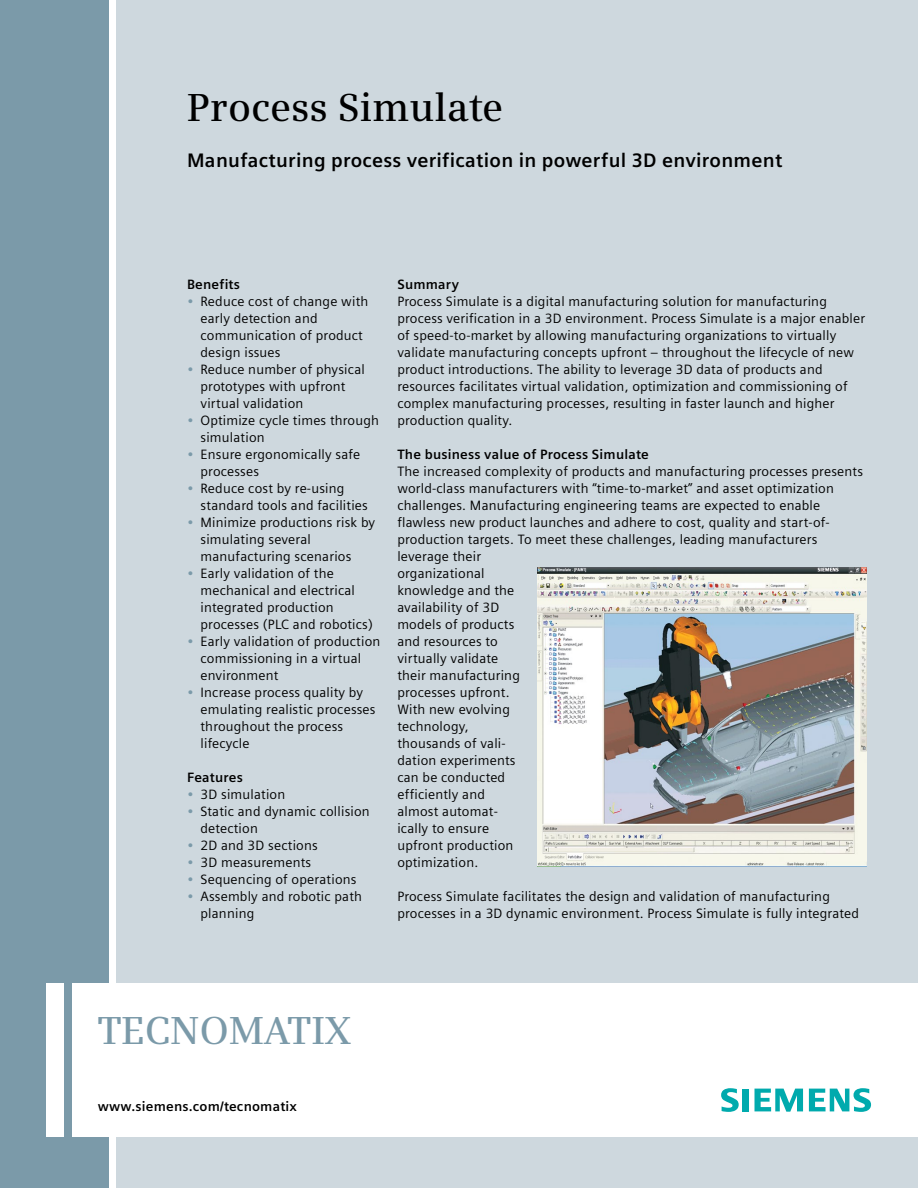
<style>
.page{position:relative;width:918px;height:1188px;background:#fff}
.page>*{position:absolute;margin:0;border:0;box-sizing:border-box;transform-origin:0 0}
.Cover_Headline__26pt{font:600 39px "Siemens Serif";color:#000}
.PRODUCT_NAME{font:600 39px "Siemens Serif";letter-spacing:.005em;color:#7b9aa9}
.Cover_Subhead__13pt{font:700 19.5px "Siemens Sans";letter-spacing:.015em;color:#000}
.Body__Copy__9pt_0_15{font:13.5px/17px "Siemens Sans";letter-spacing:.015em;color:#000}
.BULLETS_Body_Copy_9p{font:13.5px/17px "Siemens Sans";letter-spacing:.015em;color:#000}
.Body_Subhead___9pt_0{font:700 13.5px "Siemens Sans";letter-spacing:.015em;color:#000}
.s1{color:#7b9aa9}
</style>
<div class="page">
<div style="left:117px;top:0;width:801px;height:1188px;background:#ced8de"></div>
<div style="left:0;top:0;width:108px;height:1188px;background:#7b9aa9"></div>
<div style="left:47px;top:983px;width:17px;height:153px;background:#fff"></div>
<div style="left:72px;top:983px;width:846px;height:153px;background:#fff"></div>
<svg style="left:721px;top:1088px;width:18px;height:24px"></svg>
<div style="left:742px;top:1089px;width:7px;height:22px;background:#00aaad"></div>
<svg style="left:755px;top:1089px;width:48px;height:23px"></svg>
<svg style="left:809px;top:1088px;width:62px;height:24px"></svg>
<img style="left:538px;top:567px;width:328px;height:299px">
<p class="Cover_Headline__26pt" style="left:187px;top:84px;width:318px">Process Simulate</p>
<p class="Cover_Subhead__13pt" style="left:187px;top:149px;width:597px">Manufacturing process verification in powerful 3D environment</p>
<p class="Body_Subhead___9pt_0" style="left:187px;top:277px;width:55px">Benefits</p>
<p class="BULLETS_Body_Copy_9p" style="left:201px;top:293px;width:169px;text-indent:-14px"><span class="s1">•</span> Reduce cost of change with early detection and communication of product design issues</p>
<p class="BULLETS_Body_Copy_9p" style="left:201px;top:361px;width:166px;text-indent:-14px"><span class="s1">•</span> Reduce number of physical prototypes with upfront virtual validation</p>
<p class="BULLETS_Body_Copy_9p" style="left:201px;top:412px;width:180px;text-indent:-14px"><span class="s1">•</span> Optimize cycle times through simulation</p>
<p class="BULLETS_Body_Copy_9p" style="left:201px;top:446px;width:161px;text-indent:-14px"><span class="s1">•</span> Ensure ergonomically safe processes</p>
<p class="BULLETS_Body_Copy_9p" style="left:201px;top:480px;width:169px;text-indent:-14px"><span class="s1">•</span> Reduce cost by re-using standard tools and facilities</p>
<p class="BULLETS_Body_Copy_9p" style="left:201px;top:514px;width:176px;text-indent:-14px"><span class="s1">•</span> Minimize productions risk by simulating several manufacturing scenarios</p>
<p class="BULLETS_Body_Copy_9p" style="left:201px;top:565px;width:174px;text-indent:-14px"><span class="s1">•</span> Early validation of the mechanical and electrical integrated production processes (PLC and robotics)</p>
<p class="BULLETS_Body_Copy_9p" style="left:201px;top:633px;width:181px;text-indent:-14px"><span class="s1">•</span> Early validation of production commissioning in a virtual environment</p>
<p class="BULLETS_Body_Copy_9p" style="left:201px;top:684px;width:177px;text-indent:-14px"><span class="s1">•</span> Increase process quality by emulating realistic processes throughout the process lifecycle</p>
<p class="Body_Subhead___9pt_0" style="left:187px;top:770px;width:57px">Features</p>
<p class="BULLETS_Body_Copy_9p" style="left:187px;top:786px;width:100px"><span class="s1">•</span> 3D simulation</p>
<p class="BULLETS_Body_Copy_9p" style="left:201px;top:803px;width:171px;text-indent:-14px"><span class="s1">•</span> Static and dynamic collision detection</p>
<p class="BULLETS_Body_Copy_9p" style="left:187px;top:837px;width:132px"><span class="s1">•</span> 2D and 3D sections</p>
<p class="BULLETS_Body_Copy_9p" style="left:187px;top:854px;width:126px"><span class="s1">•</span> 3D measurements</p>
<p class="BULLETS_Body_Copy_9p" style="left:187px;top:871px;width:171px"><span class="s1">•</span> Sequencing of operations</p>
<p class="BULLETS_Body_Copy_9p" style="left:201px;top:888px;width:163px;text-indent:-14px"><span class="s1">•</span> Assembly and robotic path planning</p>
<p class="Body_Subhead___9pt_0" style="left:397px;top:277px;width:63px">Summary</p>
<p class="Body__Copy__9pt_0_15" style="left:397px;top:293px;width:469px">Process Simulate is a digital manufacturing solution for manufacturing process verification in a 3D environment. Process Simulate is a major enabler of speed-to-market by allowing manufacturing organizations to virtually validate manufacturing concepts upfront – throughout the lifecycle of new product introductions. The ability to leverage 3D data of products and resources facilitates virtual validation, optimization and commissioning of complex manufacturing processes, resulting in faster launch and higher production quality.</p>
<p class="Body_Subhead___9pt_0" style="left:397px;top:447px;width:253px">The business value of Process Simulate</p>
<p class="Body__Copy__9pt_0_15" style="left:397px;top:463px;width:467px">The increased complexity of products and manufacturing processes presents world-class manufacturers with “time-to-market” and asset optimization challenges. Manufacturing engineering teams are expected to enable flawless new product launches and adhere to cost, quality and start-of&shy;production targets. To meet these challenges, leading manufacturers leverage their<br>organizational<br>knowledge and the<br>availability of 3D<br>models of products<br>and resources to<br>virtually validate<br>their manufacturing<br>processes upfront.<br>With new evolving<br>technology,<br>thousands of vali-<br>dation experiments<br>can be conducted<br>efficiently and<br>almost automat-<br>ically to ensure<br>upfront production<br>optimization.</p>
<p class="Body__Copy__9pt_0_15" style="left:397px;top:888px;width:463px">Process Simulate facilitates the design and validation of manufacturing processes in a 3D dynamic environment. Process Simulate is fully integrated</p>
<p class="PRODUCT_NAME" style="left:98px;top:1008px;width:255px">TECNOMATIX</p>
<p class="Body_Subhead___9pt_0" style="left:98px;top:1099px;width:201px">www.siemens.com/tecnomatix</p>
</div>
